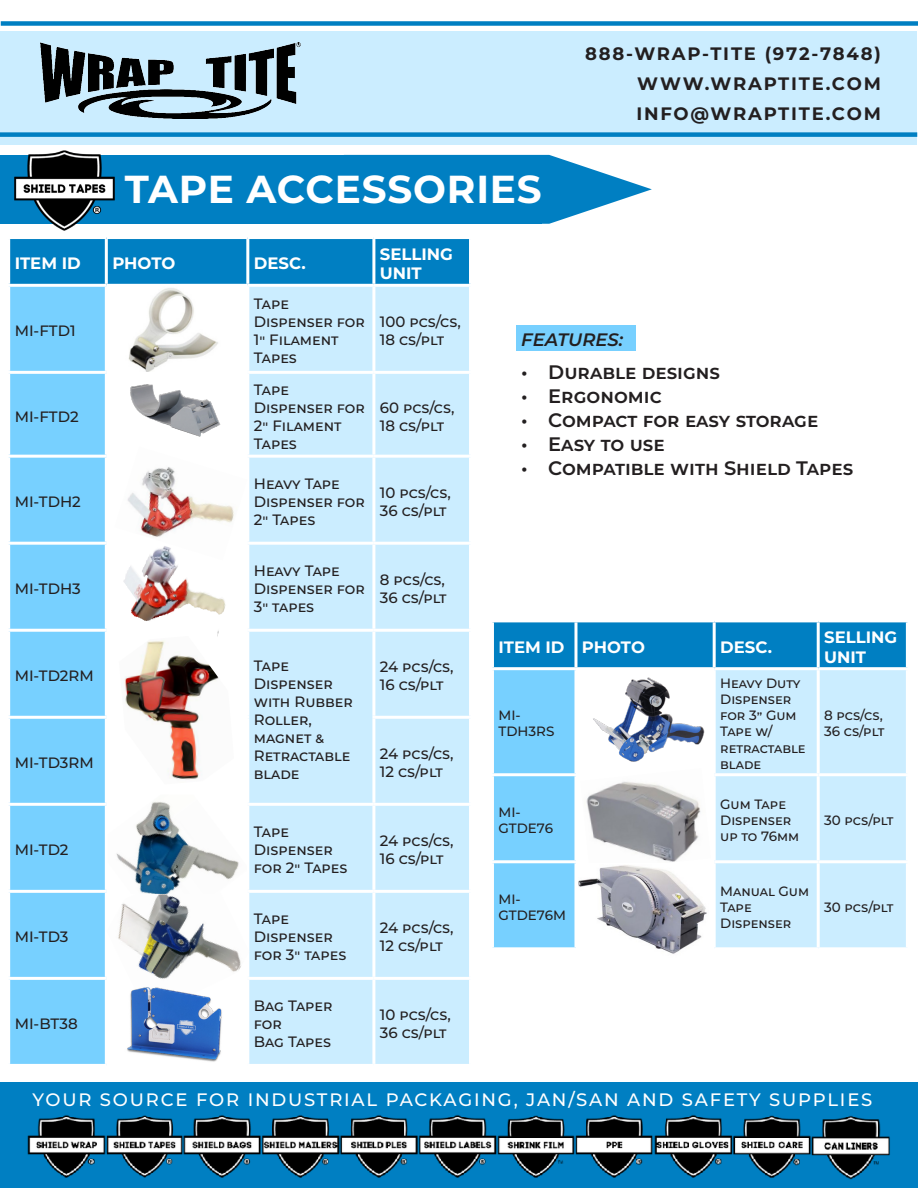
<style>
.page{position:relative;width:918px;height:1188px;background:#fff}
.page>*{position:absolute;margin:0;border:0;box-sizing:border-box;transform-origin:0 0}
.t1{font:700 39px "Montserrat";letter-spacing:.02em;color:#fff}
.t2{font:600 19.5px "Montserrat";color:#231f20}
.t3{font:500 18px "Montserrat";letter-spacing:.1em;color:#fff}
.t4{font:700 18px "Montserrat";letter-spacing:.1em;color:#231f20}
.t5{font:italic 600 18px "Montserrat";color:#231f20}
.t6{font:700 16.5px/19.8px "Montserrat";color:#fff}
.t7{font:500 15px/18px "Montserrat";color:#231f20}
.t8{font:500 13.5px/16.2px "Montserrat";color:#231f20}
</style>
<div class="page">
<div style="left:517px;top:325px;width:119px;height:26px;background:#77d0ff"></div>
<div style="left:10px;top:239px;width:459px;height:45px;background:#007fc2"></div>
<div style="left:10px;top:287px;width:95px;height:777px;background:#77d0ff"></div>
<div style="left:249px;top:287px;width:220px;height:777px;background:#cbedff"></div>
<hr style="left:105px;top:239px;width:3px;height:45px;background:#fff">
<hr style="left:246px;top:239px;width:3px;height:45px;background:#fff">
<hr style="left:372px;top:239px;width:3px;height:45px;background:#fff">
<hr style="left:372px;top:287px;width:3px;height:84px;background:#fff">
<hr style="left:7px;top:371px;width:99px;height:3px;background:#fff">
<hr style="left:248px;top:371px;width:126px;height:3px;background:#fff">
<hr style="left:374px;top:371px;width:98px;height:3px;background:#fff">
<hr style="left:372px;top:374px;width:3px;height:81px;background:#fff">
<hr style="left:7px;top:455px;width:99px;height:3px;background:#fff">
<hr style="left:248px;top:455px;width:126px;height:3px;background:#fff">
<hr style="left:374px;top:455px;width:98px;height:3px;background:#fff">
<hr style="left:372px;top:458px;width:3px;height:84px;background:#fff">
<hr style="left:7px;top:542px;width:99px;height:3px;background:#fff">
<hr style="left:248px;top:542px;width:126px;height:3px;background:#fff">
<hr style="left:374px;top:542px;width:98px;height:3px;background:#fff">
<hr style="left:372px;top:545px;width:3px;height:84px;background:#fff">
<hr style="left:7px;top:629px;width:99px;height:3px;background:#fff">
<hr style="left:248px;top:629px;width:126px;height:3px;background:#fff">
<hr style="left:374px;top:629px;width:98px;height:3px;background:#fff">
<hr style="left:372px;top:632px;width:3px;height:84px;background:#fff">
<hr style="left:7px;top:716px;width:99px;height:3px;background:#fff">
<hr style="left:372px;top:716px;width:100px;height:3px;background:#fff">
<hr style="left:372px;top:719px;width:3px;height:84px;background:#fff">
<hr style="left:7px;top:803px;width:99px;height:3px;background:#fff">
<hr style="left:248px;top:803px;width:126px;height:3px;background:#fff">
<hr style="left:374px;top:803px;width:98px;height:3px;background:#fff">
<hr style="left:372px;top:806px;width:3px;height:84px;background:#fff">
<hr style="left:7px;top:890px;width:99px;height:3px;background:#fff">
<hr style="left:248px;top:890px;width:126px;height:3px;background:#fff">
<hr style="left:374px;top:890px;width:98px;height:3px;background:#fff">
<hr style="left:372px;top:893px;width:3px;height:84px;background:#fff">
<hr style="left:7px;top:977px;width:99px;height:3px;background:#fff">
<hr style="left:248px;top:977px;width:126px;height:3px;background:#fff">
<hr style="left:374px;top:977px;width:98px;height:3px;background:#fff">
<hr style="left:372px;top:980px;width:3px;height:84px;background:#fff">
<svg style="left:542px;top:155px;width:110px;height:69px"></svg>
<div style="left:1px;top:31px;width:916px;height:114px;background:#cbedff"></div>
<div style="left:1px;top:21px;width:917px;height:5px;background:#007fc2"></div>
<div style="left:0;top:132px;width:917px;height:5px;background:#007fc2"></div>
<img style="left:40px;top:43px;width:261px;height:75px">
<div style="left:0;top:155px;width:542px;height:69px;background:#007fc2"></div>
<div style="left:0;top:1082px;width:918px;height:106px;background:#007fc2"></div>
<img style="left:27px;top:1115px;width:863px;height:65px">
<img style="left:118px;top:894px;width:123px;height:84px">
<img style="left:116px;top:801px;width:123px;height:93px">
<img style="left:127px;top:467px;width:107px;height:93px">
<img style="left:123px;top:547px;width:40px;height:49px">
<img style="left:10px;top:150px;width:108px;height:95px">
<img style="left:124px;top:636px;width:95px;height:144px">
<img style="left:128px;top:288px;width:90px;height:83px">
<img style="left:130px;top:384px;width:91px;height:53px">
<img style="left:127px;top:978px;width:95px;height:84px">
<svg style="left:494px;top:622px;width:412px;height:325px;background:#4fb1e5"></svg>
<div style="left:716px;top:670px;width:190px;height:277px;background:#cbedff"></div>
<hr style="left:574px;top:622px;width:3px;height:45px;background:#fff">
<hr style="left:713px;top:622px;width:3px;height:45px;background:#fff">
<hr style="left:817px;top:622px;width:3px;height:45px;background:#fff">
<hr style="left:491px;top:667px;width:85px;height:3px;background:#fff">
<hr style="left:576px;top:667px;width:138px;height:3px;background:#fff">
<hr style="left:574px;top:670px;width:3px;height:103px;background:#fff">
<hr style="left:714px;top:667px;width:104px;height:3px;background:#fff">
<hr style="left:713px;top:670px;width:3px;height:103px;background:#fff">
<hr style="left:818px;top:667px;width:91px;height:3px;background:#fff">
<hr style="left:817px;top:670px;width:3px;height:103px;background:#fff">
<hr style="left:491px;top:773px;width:85px;height:3px;background:#fff">
<hr style="left:576px;top:773px;width:138px;height:3px;background:#fff">
<hr style="left:574px;top:776px;width:3px;height:84px;background:#fff">
<hr style="left:714px;top:773px;width:104px;height:3px;background:#fff">
<hr style="left:713px;top:776px;width:3px;height:84px;background:#fff">
<hr style="left:818px;top:773px;width:91px;height:3px;background:#fff">
<hr style="left:817px;top:776px;width:3px;height:84px;background:#fff">
<hr style="left:491px;top:860px;width:85px;height:3px;background:#fff">
<hr style="left:576px;top:860px;width:138px;height:3px;background:#fff">
<hr style="left:574px;top:863px;width:3px;height:84px;background:#fff">
<hr style="left:714px;top:860px;width:104px;height:3px;background:#fff">
<hr style="left:713px;top:863px;width:3px;height:84px;background:#fff">
<hr style="left:818px;top:860px;width:91px;height:3px;background:#fff">
<hr style="left:817px;top:863px;width:3px;height:84px;background:#fff">
<img style="left:580px;top:768px;width:131px;height:103px">
<img style="left:579px;top:863px;width:129px;height:91px">
<img style="left:577px;top:675px;width:131px;height:87px">
<p class="t1" style="left:125px;top:161px;width:419px">TAPE ACCESSORIES</p>
<p class="t6" style="left:15px;top:253px;width:68px">ITEM ID</p>
<p class="t6" style="left:112px;top:253px;width:64px">PHOTO</p>
<p class="t6" style="left:254px;top:253px;width:53px">DESC.</p>
<p class="t6" style="left:380px;top:243px;width:74px">SELLING<br>UNIT</p>
<p class="t4" style="left:585px;top:41px;width:297px">888-WRAP-TITE (972-7848)</p>
<p class="t4" style="left:637px;top:71px;width:245px">WWW.WRAPTITE.COM</p>
<p class="t4" style="left:636px;top:101px;width:246px">INFO@WRAPTITE.COM</p>
<p class="t7" style="left:15px;top:321px;width:62px">MI-FTD1</p>
<p class="t7" style="left:15px;top:407px;width:65px">MI-FTD2</p>
<p class="t7" style="left:15px;top:492px;width:68px">MI-TDH2</p>
<p class="t7" style="left:15px;top:579px;width:68px">MI-TDH3</p>
<p class="t7" style="left:254px;top:294px;width:37px">Tape</p>
<p class="t7" style="left:254px;top:312px;width:113px">Dispenser for<br>1" Filament<br>Tapes</p>
<p class="t7" style="left:380px;top:312px;width:82px">100 pcs/cs,<br>18 cs/plt</p>
<p class="t7" style="left:254px;top:380px;width:37px">Tape</p>
<p class="t7" style="left:254px;top:398px;width:113px">Dispenser for<br>2" Filament<br>Tapes</p>
<p class="t7" style="left:380px;top:398px;width:76px">60 pcs/cs,<br>18 cs/plt</p>
<p class="t7" style="left:254px;top:474px;width:87px">Heavy Tape</p>
<p class="t7" style="left:254px;top:492px;width:113px">Dispenser for<br>2" Tapes</p>
<p class="t7" style="left:380px;top:483px;width:72px">10 pcs/cs,<br>36 cs/plt</p>
<p class="t7" style="left:254px;top:561px;width:87px">Heavy Tape</p>
<p class="t7" style="left:254px;top:579px;width:113px">Dispenser for<br>3" tapes</p>
<p class="t7" style="left:380px;top:570px;width:68px">8 pcs/cs,<br>36 cs/plt</p>
<p class="t7" style="left:380px;top:657px;width:75px">24 pcs/cs,</p>
<p class="t7" style="left:380px;top:675px;width:65px">16 cs/plt</p>
<p class="t7" style="left:254px;top:656px;width:37px">Tape</p>
<p class="t7" style="left:254px;top:674px;width:101px">Dispenser with Rubber<br>Roller,</p>
<p class="t7" style="left:254px;top:728px;width:98px">magnet &amp;<br>Retractable blade</p>
<p class="t7" style="left:15px;top:666px;width:81px">MI-TD2RM</p>
<p class="t7" style="left:15px;top:753px;width:81px">MI-TD3RM</p>
<p class="t7" style="left:380px;top:744px;width:75px">24 pcs/cs,<br>12 cs/plt</p>
<p class="t7" style="left:15px;top:840px;width:55px">MI-TD2</p>
<p class="t7" style="left:15px;top:927px;width:55px">MI-TD3</p>
<p class="t7" style="left:15px;top:1014px;width:65px">MI-BT38</p>
<p class="t7" style="left:254px;top:822px;width:37px">Tape</p>
<p class="t7" style="left:254px;top:840px;width:81px">Dispenser</p>
<p class="t7" style="left:254px;top:858px;width:95px">for 2" Tapes</p>
<p class="t7" style="left:254px;top:909px;width:37px">Tape</p>
<p class="t7" style="left:254px;top:927px;width:81px">Dispenser</p>
<p class="t7" style="left:254px;top:945px;width:94px">for 3" tapes</p>
<p class="t7" style="left:254px;top:996px;width:80px">Bag Taper</p>
<p class="t7" style="left:254px;top:1014px;width:30px">for</p>
<p class="t7" style="left:254px;top:1032px;width:79px">Bag Tapes</p>
<p class="t7" style="left:380px;top:831px;width:75px">24 pcs/cs,<br>16 cs/plt</p>
<p class="t7" style="left:380px;top:918px;width:75px">24 pcs/cs,<br>12 cs/plt</p>
<p class="t7" style="left:380px;top:1005px;width:72px">10 pcs/cs,<br>36 cs/plt</p>
<p class="t5" style="left:521px;top:327px;width:104px">FEATURES:</p>
<p class="t2" style="left:521px;top:358px;width:200px">• Durable designs</p>
<p class="t2" style="left:521px;top:382px;width:142px">• Ergonomic</p>
<p class="t2" style="left:521px;top:406px;width:298px">• Compact for easy storage</p>
<p class="t2" style="left:521px;top:430px;width:145px">• Easy to use</p>
<p class="t2" style="left:521px;top:454px;width:333px">• Compatible with Shield Tapes</p>
<p class="t6" style="left:498px;top:636px;width:68px">ITEM ID</p>
<p class="t6" style="left:582px;top:636px;width:64px">PHOTO</p>
<p class="t6" style="left:720px;top:636px;width:53px">DESC.</p>
<p class="t6" style="left:824px;top:626px;width:74px">SELLING<br>UNIT</p>
<p class="t8" style="left:498px;top:707px;width:57px">MI-<br>TDH3RS</p>
<p class="t8" style="left:498px;top:803px;width:24px">MI-</p>
<p class="t8" style="left:498px;top:819px;width:56px">GTDE76</p>
<p class="t8" style="left:498px;top:890px;width:24px">MI-</p>
<p class="t8" style="left:498px;top:907px;width:69px">GTDE76M</p>
<p class="t8" style="left:720px;top:674px;width:87px">Heavy Duty<br>Dispenser for 3” Gum<br>Tape w/ retractable blade</p>
<p class="t8" style="left:824px;top:707px;width:62px">8 pcs/cs,<br>36 cs/plt</p>
<p class="t8" style="left:720px;top:795px;width:67px">Gum Tape</p>
<p class="t8" style="left:720px;top:811px;width:81px">Dispenser up to 76mm</p>
<p class="t8" style="left:824px;top:811px;width:71px">30 pcs/plt</p>
<p class="t8" style="left:720px;top:882px;width:91px">Manual Gum<br>Tape</p>
<p class="t8" style="left:720px;top:915px;width:73px">Dispenser</p>
<p class="t8" style="left:824px;top:898px;width:71px">30 pcs/plt</p>
<p class="t3" style="left:33px;top:1087px;width:841px">YOUR SOURCE FOR INDUSTRIAL PACKAGING, JAN/SAN AND SAFETY SUPPLIES</p>
</div>
